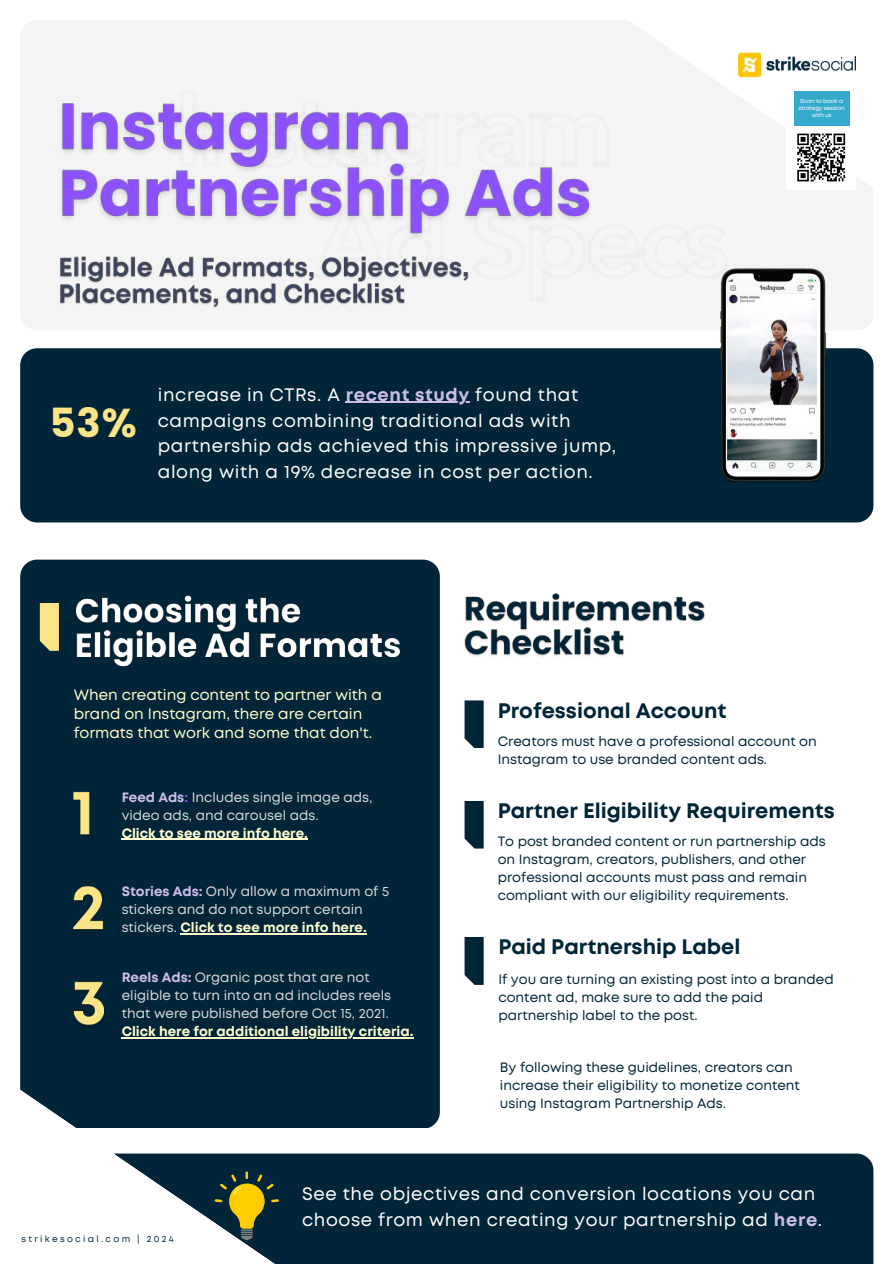
<style>
.page{position:relative;width:894px;height:1264px;background:#fff}
.page>*{position:absolute;margin:0;border:0;box-sizing:border-box;transform-origin:0 0}
.t1{font:700 40.2px "Poppins";color:#fce586}
.t2{font:700 21px "Mont";color:#012538}
.t3{font:18px/25.8px "Mont";letter-spacing:.035em;color:#fffffe}
.t4{font:15px/19.2px "Mont";color:#fffdce}
.t5{font:13.5px/18px "Mont";color:#012538}
.t6{font:13.5px/18px "Mont";color:#d9d9d9}
.t7{font:700 13.5px "Mont";color:#fffdce}
.t8{font:9px "Mont";letter-spacing:.26em;color:#012538}
.t9{font:5.85px/7.2px "Mont";letter-spacing:-.02em;color:#fff;text-align:center}
.s1{font-weight:700;color:#cbbce8}
.s2{font-weight:700;color:#8c52ff}
.s3{font-weight:700;color:#fffdce}
</style>
<div class="page">
<div style="left:21px;top:21px;width:851px;height:309px;background:#f4f4f4"></div>
<svg style="left:584px;top:21px;width:289px;height:199px;fill:#f4f4f4"></svg>
<img style="left:738px;top:51px;width:117px;height:27px">
<div style="left:178px;top:89px;width:551px;height:213px;background:#f4f4f4"></div>
<div style="left:786px;top:83px;width:69px;height:107px;background:#fff"></div>
<div style="left:793px;top:91px;width:55px;height:34px;background:#34aacd"></div>
<div style="left:20px;top:348px;width:853px;height:174px;background:#012538;border-radius:17px"></div>
<div style="left:20px;top:559px;width:420px;height:569px;background:#012538;border-radius:17px"></div>
<div style="left:20px;top:1153px;width:853px;height:110px;background:#012538"></div>
<svg style="left:20px;top:1044px;width:269px;height:219px"></svg>
<svg style="left:40px;top:603px;width:19px;height:48px"></svg>
<svg style="left:464px;top:700px;width:19px;height:48px"></svg>
<svg style="left:464px;top:801px;width:19px;height:47px"></svg>
<svg style="left:797px;top:133px;width:49px;height:49px"></svg>
<img style="left:707px;top:251px;width:126px;height:231px">
<svg style="left:464px;top:937px;width:19px;height:47px"></svg>
<svg style="left:214px;top:1171px;width:65px;height:69px"></svg>
<img style="left:54px;top:82px;width:552px;height:162px">
<img style="left:57px;top:253px;width:414px;height:58px">
<img style="left:75px;top:595px;width:325px;height:72px">
<hr style="left:122px;top:838px;width:186px;height:1px;background:#fffdce">
<img style="left:73px;top:791px;width:17px;height:44px">
<hr style="left:180px;top:933px;width:187px;height:1px;background:#fffdce">
<img style="left:73px;top:886px;width:30px;height:44px">
<hr style="left:122px;top:1037px;width:68px;height:1px;background:#fffdce">
<hr style="left:190px;top:1037px;width:223px;height:1px;background:#fffdce">
<img style="left:73px;top:981px;width:32px;height:45px">
<img style="left:464px;top:593px;width:241px;height:64px">
<hr style="left:346px;top:402px;width:124px;height:1px;background:#cbbce8">
<h1 class="t1" style="left:49px;top:395px;width:89px">53%</h1>
<h3 class="t3" style="left:158px;top:383px;width:459px">increase in CTRs. A <span class="s1">recent study</span> found that campaigns combining traditional ads with partnership ads achieved this impressive jump, along with a 19% decrease in cost per action.</h3>
<p class="t9" style="left:798px;top:98px;width:48px">Scan to book a strategy session with us</p>
<p class="t4" style="left:74px;top:686px;width:309px">When creating content to partner with a brand on Instagram, there are certain formats that work and some that don't.</p>
<p class="t6" style="left:122px;top:789px;width:252px"><span class="s1">Feed Ads</span><span class="s2">:</span> Includes single image ads, video ads, and carousel ads.</p>
<p class="t7" style="left:122px;top:827px;width:188px">Click to see more info here.</p>
<p class="t6" style="left:122px;top:883px;width:269px"><span class="s1">Stories Ads:</span> Only allow a maximum of 5 stickers and do not support certain stickers. <span class="s3">Click to see more info here.</span></p>
<p class="t6" style="left:122px;top:969px;width:271px"><span class="s1">Reels Ads:</span> Organic post that are not eligible to turn into an ad includes reels that were published before Oct 15, 2021.</p>
<p class="t7" style="left:122px;top:1026px;width:293px">Click here for additional eligibility criteria.</p>
<h2 class="t2" style="left:497px;top:702px;width:230px">Professional Account</h2>
<p class="t5" style="left:497px;top:733px;width:320px">Creators must have a professional account on<br>Instagram to use branded content ads.</p>
<h2 class="t2" style="left:497px;top:802px;width:338px">Partner Eligibility Requirements</h2>
<p class="t5" style="left:497px;top:833px;width:329px">To post branded content or run partnership ads on Instagram, creators, publishers, and other professional accounts must pass and remain compliant with our eligibility requirements.</p>
<h2 class="t2" style="left:498px;top:938px;width:243px">Paid Partnership Label</h2>
<p class="t5" style="left:498px;top:971px;width:337px">If you are turning an existing post into a branded content ad, make sure to add the paid partnership label to the post.</p>
<p class="t5" style="left:499px;top:1058px;width:301px">By following these guidelines, creators can increase their eligibility to monetize content using Instagram Partnership Ads.</p>
<p class="t8" style="left:22px;top:1235px;width:153px">strikesocial.com | 2024</p>
<h3 class="t3" style="left:302px;top:1182px;width:521px">See the objectives and conversion locations you can choose from when creating your partnership ad <span class="s1">here</span>.</h3>
</div>
